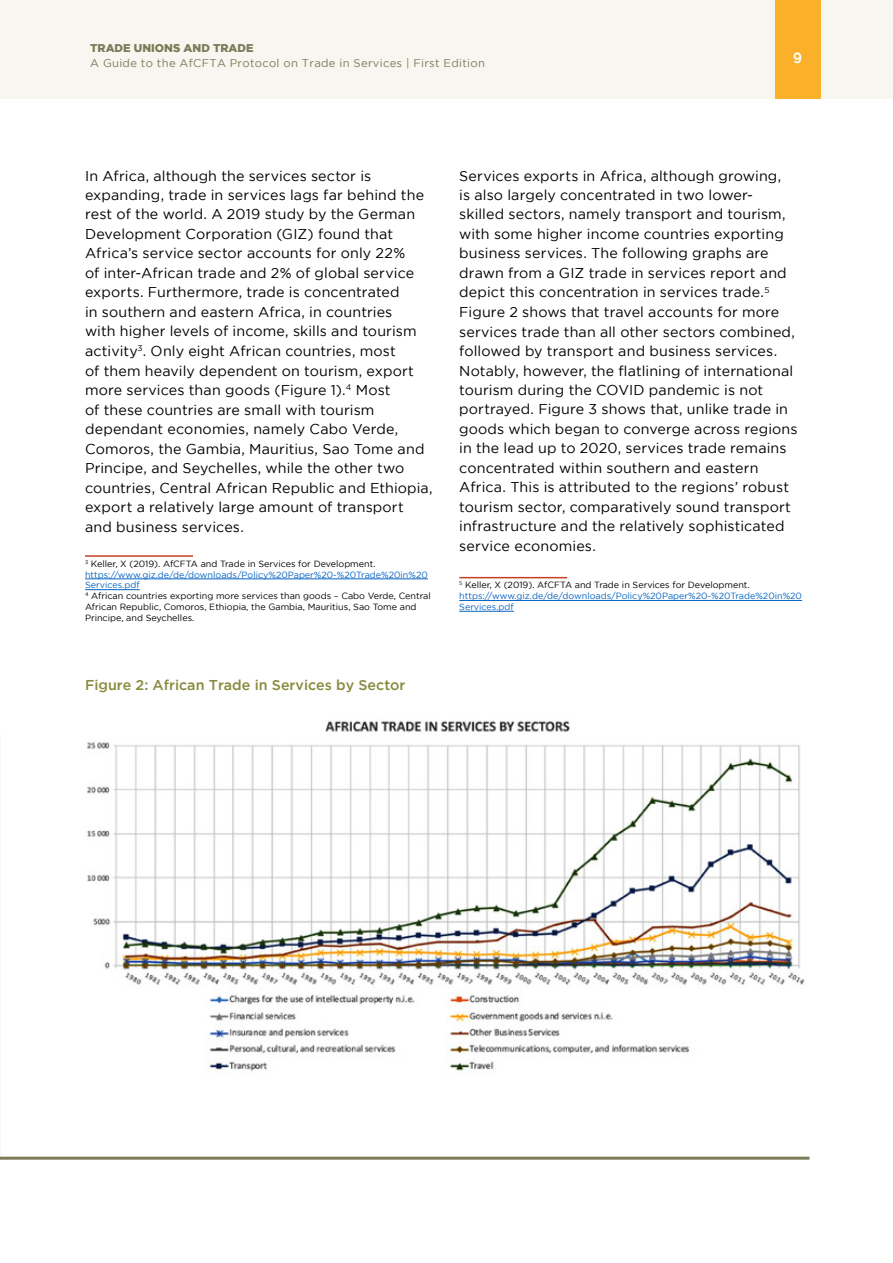
<style>
.page{position:relative;width:893px;height:1263px;background:#fff}
.page>*{position:absolute;margin:0;border:0;box-sizing:border-box;transform-origin:0 0}
.t1{font:700 15px "Raleway";color:#fff}
.t2{font:14.25px/19.5px "Gotham";letter-spacing:.01em;color:#000}
.t3{font:500 14.25px "Gotham";color:#878a3b}
.t4{font:11.25px "Gotham";letter-spacing:.025em;color:#7a7c58}
.t5{font:900 11.25px "Gotham";color:#7a7c58}
.t6{font:9px/10.8px "Gotham";color:#000}
.t7{font:9px/10.8px "Gotham";color:#0563c1}
.s1{color:#0563c1}
.s2{color:#000}
</style>
<div class="page">
<div style="left:0;top:0;width:893px;height:99px;background:#f7f6f0"></div>
<div style="left:774px;top:0;width:46px;height:99px;background:#fab029"></div>
<hr style="left:0;top:1157px;width:809px;height:3px;background:#7a7c58">
<hr style="left:85px;top:555px;width:108px;height:2px;background:#c24026">
<hr style="left:85px;top:579px;width:343px;height:1px;background:#0563c1">
<hr style="left:85px;top:589px;width:55px;height:1px;background:#0563c1">
<hr style="left:459px;top:577px;width:108px;height:1px;background:#c24026">
<hr style="left:459px;top:600px;width:343px;height:1px;background:#0563c1">
<hr style="left:459px;top:611px;width:55px;height:1px;background:#0563c1">
<img style="left:87px;top:720px;width:718px;height:351px">
<p class="t5" style="left:90px;top:42px;width:165px">TRADE UNIONS AND TRADE</p>
<p class="t4" style="left:90px;top:57px;width:396px">A Guide to the AfCFTA Protocol on Trade in Services | First Edition</p>
<p class="t1" style="left:793px;top:47px;width:10px">9</p>
<p class="t2" style="left:85px;top:165px;width:349px">In Africa, although the services sector is expanding, trade in services lags far behind the rest of the world. A 2019 study by the German Development Corporation (GIZ) found that Africa’s service sector accounts for only 22%<br>of inter-African trade and 2% of global service exports. Furthermore, trade is concentrated<br>in southern and eastern Africa, in countries<br>with higher levels of income, skills and tourism activity<sup>3</sup>. Only eight African countries, most<br>of them heavily dependent on tourism, export more services than goods (Figure 1).<sup>4</sup> Most<br>of these countries are small with tourism dependant economies, namely Cabo Verde, Comoros, the Gambia, Mauritius, Sao Tome and Principe, and Seychelles, while the other two countries, Central African Republic and Ethiopia, export a relatively large amount of transport and business services.</p>
<p class="t6" style="left:85px;top:558px;width:347px"><sup>3</sup> Keller, X (2019). AfCFTA and Trade in Services for Development. <span class="s1">https://www.giz.de/de/downloads/Policy%20Paper%20-%20Trade%20in%20<br>Services.pdf<br></span><sup>4</sup> African countries exporting more services than goods – Cabo Verde, Central African Republic, Comoros, Ethiopia, the Gambia, Mauritius, Sao Tome and Principe, and Seychelles.</p>
<p class="t3" style="left:85px;top:677px;width:322px">Figure 2: African Trade in Services by Sector</p>
<p class="t2" style="left:459px;top:165px;width:340px">Services exports in Africa, although growing,<br>is also largely concentrated in two lower&shy;skilled sectors, namely transport and tourism, with some higher income countries exporting business services. The following graphs are drawn from a GIZ trade in services report and depict this concentration in services trade.<sup>5<br></sup>Figure 2 shows that travel accounts for more services trade than all other sectors combined, followed by transport and business services.<br>Notably, however, the flatlining of international tourism during the COVID pandemic is not portrayed. Figure 3 shows that, unlike trade in goods which began to converge across regions in the lead up to 2020, services trade remains concentrated within southern and eastern Africa. This is attributed to the regions’ robust tourism sector, comparatively sound transport infrastructure and the relatively sophisticated service economies.</p>
<p class="t7" style="left:459px;top:580px;width:344px"><sup>5</sup> <span class="s2">Keller, X (2019). AfCFTA and Trade in Services for Development. </span>https://www.giz.de/de/downloads/Policy%20Paper%20-%20Trade%20in%20<br>Services.pdf</p>
</div>
